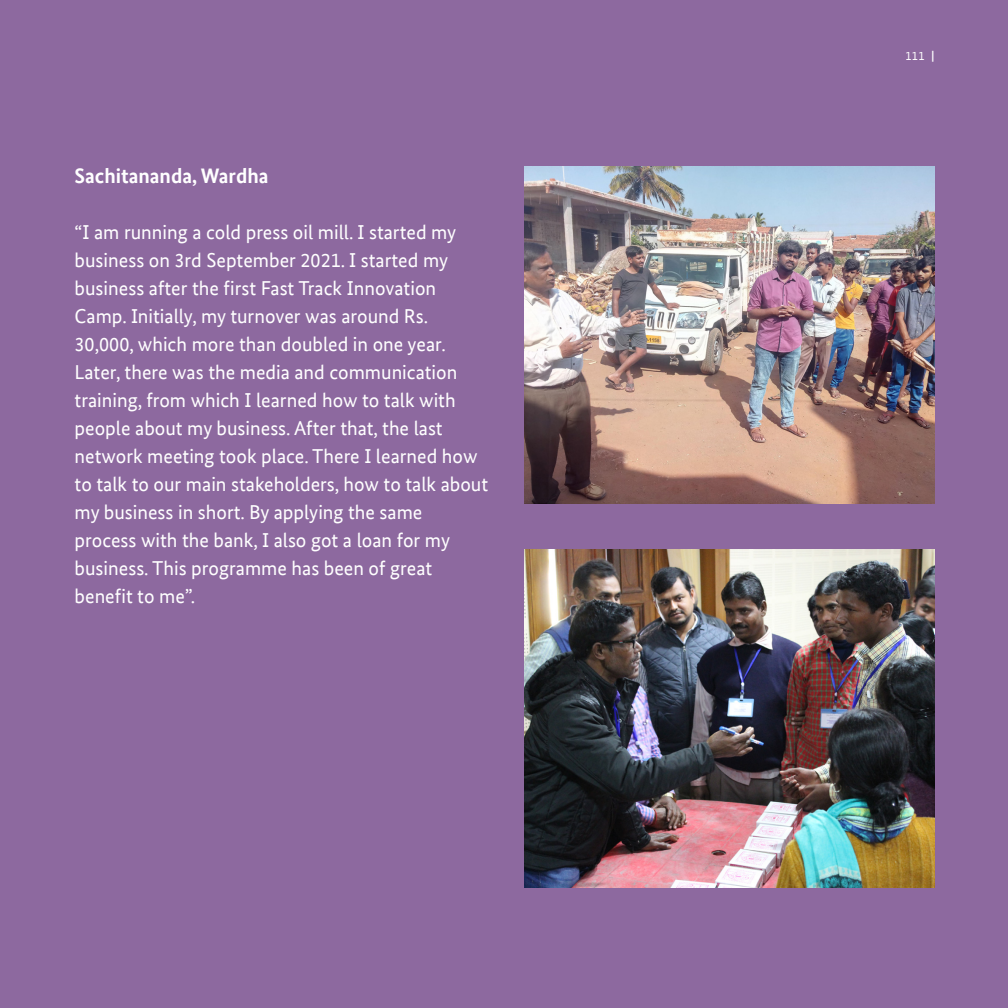
<style>
.page{position:relative;width:1008px;height:1008px;background:#8d699f}
.page>*{position:absolute;margin:0;border:0;box-sizing:border-box;transform-origin:0 0}
.t1{font:700 21px "Bundes Sans Office";color:#fff}
.t2{font:20.12px "Bundes Sans Office";color:#fff}
.t3{font:12.25px "Bundes Sans Office";color:#fff}
.s1{font-weight:700}
</style>
<div class="page">
<img style="left:525px;top:167px;width:409px;height:337px">
<img style="left:525px;top:550px;width:409px;height:337px">
<p class="t1" style="left:75px;top:163px;width:195px">Sachitananda, Wardha</p>
<p class="t2" style="left:75px;top:221px;width:383px">“I am running a cold press oil mill. I started my</p>
<p class="t2" style="left:75px;top:249px;width:375px">business on 3rd September 2021. I started my</p>
<p class="t2" style="left:75px;top:277px;width:363px">business after the first Fast Track Innovation</p>
<p class="t2" style="left:75px;top:305px;width:355px">Camp. Initially, my turnover was around Rs.</p>
<p class="t2" style="left:75px;top:333px;width:373px">30,000, which more than doubled in one year.</p>
<p class="t2" style="left:75px;top:361px;width:384px">Later, there was the media and communication</p>
<p class="t2" style="left:75px;top:389px;width:383px">training, from which I learned how to talk with</p>
<p class="t2" style="left:75px;top:417px;width:370px">people about my business. After that, the last</p>
<p class="t2" style="left:75px;top:445px;width:404px">network meeting took place. There I learned how</p>
<p class="t2" style="left:75px;top:473px;width:415px">to talk to our main stakeholders, how to talk about</p>
<p class="t2" style="left:75px;top:501px;width:349px">my business in short. By applying the same</p>
<p class="t2" style="left:75px;top:529px;width:377px">process with the bank, I also got a loan for my</p>
<p class="t2" style="left:75px;top:557px;width:359px">business. This programme has been of great</p>
<p class="t2" style="left:75px;top:585px;width:122px">benefit to me”.</p>
<p class="t3" style="left:905px;top:49px;width:30px">111 <span class="s1">|</span></p>
</div>
